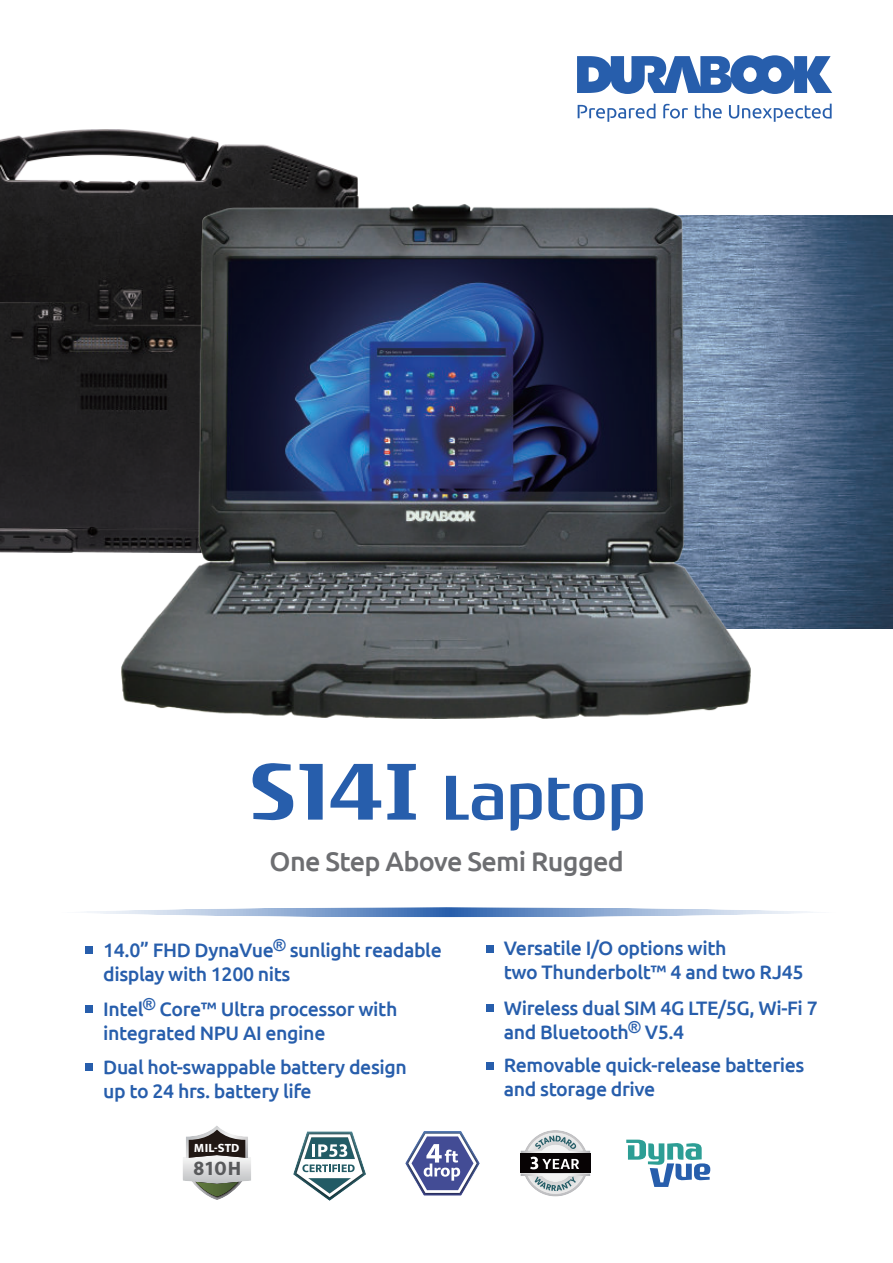
<style>
.page{position:relative;width:893px;height:1263px;background:#fff}
.page>*{position:absolute;margin:0;border:0;box-sizing:border-box;transform-origin:0 0}
.t1{font:500 27px "Ubuntu";letter-spacing:-.025em;color:#6d6e71}
.t2{font:800 20.55px "Mukta";color:#595a5c}
.t3{font:500 19.5px/24px "Ubuntu";letter-spacing:-.02em;color:#275eac}
.t4{font:800 12.6px "Mukta";letter-spacing:.01em;color:#fff}
</style>
<div class="page">
<img style="left:0;top:129px;width:359px;height:424px">
<svg style="left:577px;top:55px;width:255px;height:39px"></svg>
<svg style="left:695px;top:104px;width:27px;height:14px"></svg>
<svg style="left:663px;top:104px;width:25px;height:15px"></svg>
<svg style="left:578px;top:104px;width:77px;height:18px"></svg>
<svg style="left:729px;top:104px;width:103px;height:18px"></svg>
<svg style="left:87px;top:907px;width:726px;height:10px"></svg>
<svg style="left:626px;top:1139px;width:84px;height:48px"></svg>
<svg style="left:405px;top:1131px;width:75px;height:65px"></svg>
<svg style="left:520px;top:1130px;width:70px;height:66px"></svg>
<svg style="left:293px;top:1131px;width:73px;height:70px"></svg>
<svg style="left:446px;top:776px;width:57px;height:44px"></svg>
<svg style="left:511px;top:783px;width:31px;height:47px"></svg>
<svg style="left:612px;top:783px;width:31px;height:47px"></svg>
<svg style="left:548px;top:778px;width:56px;height:42px"></svg>
<svg style="left:253px;top:763px;width:40px;height:57px"></svg>
<svg style="left:300px;top:764px;width:23px;height:56px"></svg>
<svg style="left:330px;top:764px;width:51px;height:56px"></svg>
<svg style="left:387px;top:764px;width:29px;height:56px"></svg>
<img style="left:751px;top:215px;width:142px;height:414px">
<svg style="left:183px;top:1126px;width:68px;height:74px"></svg>
<div style="left:86px;top:946px;width:7px;height:8px;background:#275eac"></div>
<div style="left:86px;top:1005px;width:7px;height:8px;background:#275eac"></div>
<div style="left:86px;top:1063px;width:7px;height:8px;background:#275eac"></div>
<div style="left:486px;top:945px;width:8px;height:7px;background:#275eac"></div>
<div style="left:486px;top:1004px;width:8px;height:8px;background:#275eac"></div>
<div style="left:486px;top:1062px;width:8px;height:7px;background:#275eac"></div>
<img style="left:121px;top:204px;width:630px;height:514px">
<h1 class="t1" style="left:270px;top:849px;width:356px">One Step Above Semi Rugged</h1>
<p class="t3" style="left:103px;top:939px;width:340px">14.0” FHD DynaVue<sup>®</sup> sunlight readable display with 1200 nits</p>
<p class="t3" style="left:103px;top:998px;width:296px">Intel<sup>®</sup> Core™ Ultra processor with integrated NPU AI engine</p>
<p class="t3" style="left:103px;top:1056px;width:305px">Dual hot-swappable battery design up to 24 hrs. battery life</p>
<p class="t4" style="left:194px;top:1140px;width:47px">MIL-STD</p>
<p class="t2" style="left:194px;top:1156px;width:49px">810H</p>
<p class="t3" style="left:504px;top:937px;width:301px">Versatile I/O options with<br>two Thunderbolt™ 4 and two RJ45</p>
<p class="t3" style="left:504px;top:997px;width:315px">Wireless dual SIM 4G LTE/5G, Wi-Fi 7 and Bluetooth<sup>®</sup> V5.4</p>
<p class="t3" style="left:504px;top:1054px;width:302px">Removable quick-release batteries and storage drive</p>
</div>
